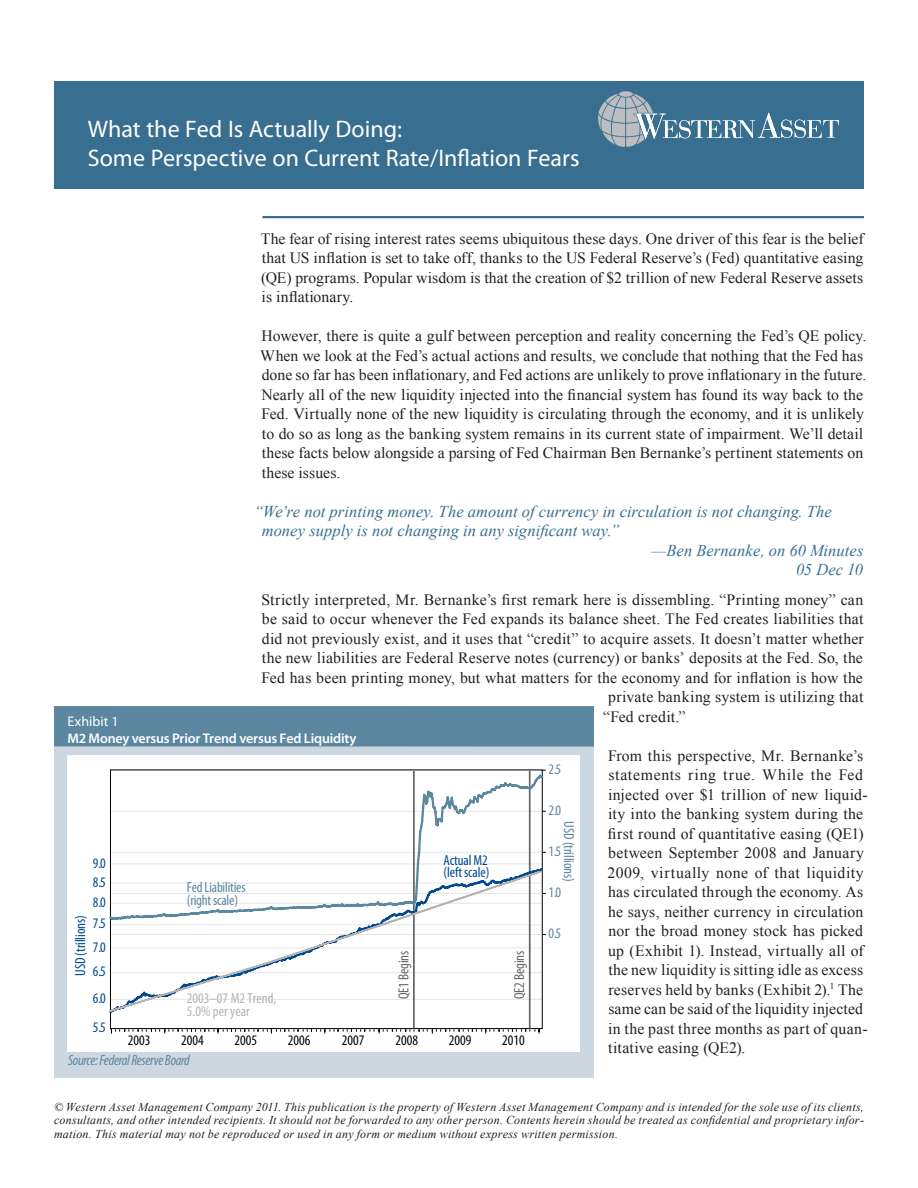
<style>
.page{position:relative;width:918px;height:1188px;background:#fff}
.page>*{position:absolute;margin:0;border:0;box-sizing:border-box;transform-origin:0 0}
.white_paper_title{font:24px/28.8px "Myriad Pro";color:#fff}
.quotes{font:italic 16.5px/19.5px "Times New Roman";letter-spacing:.005em;color:#386e8f}
.quotes_author{font:italic 16.5px "Times New Roman";letter-spacing:.005em;color:#386e8f}
.Body_Text{font:15.75px/19.5px "Times New Roman";letter-spacing:.01em;color:#231f20}
.t1{font:italic condensed 14.85px "Myriad Pro";letter-spacing:-.02em;color:#5c87a1}
.t2{font:condensed 14.7px/12.8px "Myriad Pro";letter-spacing:-.005em;color:#014990}
.t3{font:condensed 14.7px/12.8px "Myriad Pro";letter-spacing:-.015em;color:#5c87a1}
.t4{font:condensed 14.7px "Myriad Pro";color:#000}
.t5{font:condensed 14.7px/12.8px "Myriad Pro";letter-spacing:.005em;color:#b3b3b3}
.t6{font:condensed 14.7px "Myriad Pro";letter-spacing:-.005em;color:#666}
.t7{font:600 13.95px "Myriad Pro";letter-spacing:-.015em;color:#fff}
.t8{font:13.95px "Myriad Pro";letter-spacing:.01em;color:#fff}
.Disclosure_Text{font:italic 12px/13.5px "Times New Roman";letter-spacing:.02em;color:#231f20;text-align:justify}
</style>
<div class="page">
<div style="left:54px;top:81px;width:810px;height:108px;background:#386e8f"></div>
<div style="left:619px;top:91px;width:14px;height:6px;background:#bcbdc0;border-radius:50%"></div>
<svg style="left:598px;top:94px;width:241px;height:53px"></svg>
<hr style="left:262px;top:216px;width:602px;height:2px;background:#386e8f">
<div style="left:54px;top:706px;width:540px;height:371px;background:#cdd7e0"></div>
<div style="left:54px;top:706px;width:540px;height:41px;background:#5c87a1"></div>
<div style="left:68px;top:755px;width:512px;height:297px;background:#fff"></div>
<hr style="left:413px;top:771px;width:2px;height:257px;background:#666">
<hr style="left:529px;top:771px;width:2px;height:257px;background:#666">
<svg style="left:111px;top:1029px;width:429px;height:5px"></svg>
<svg style="left:109px;top:922px;width:433px;height:91px"></svg>
<svg style="left:109px;top:772px;width:436px;height:150px"></svg>
<p class="white_paper_title" style="left:88px;top:114px;width:493px">What the Fed Is Actually Doing:<br>Some Perspective on Current Rate/Inflation Fears</p>
<p class="Body_Text" style="left:261px;top:229px;width:604px;text-align:justify">The fear of rising interest rates seems ubiquitous these days. One driver of this fear is the belief that US inflation is set to take off, thanks to the US Federal Reserve’s (Fed) quantitative easing (QE) programs. Popular wisdom is that the creation of $2 trillion of new Federal Reserve assets is inflationary.</p>
<p class="Body_Text" style="left:260px;top:326px;width:608px">However, there is quite a gulf between perception and reality concerning the Fed’s QE policy.<br>When we look at the Fed’s actual actions and results, we conclude that nothing that the Fed has done so far has been inflationary, and Fed actions are unlikely to prove inflationary in the future.<br>Nearly all of the new liquidity injected into the financial system has found its way back to the Fed. Virtually none of the new liquidity is circulating through the economy, and it is unlikely to do so as long as the banking system remains in its current state of impairment. We’ll detail these facts below alongside a parsing of Fed Chairman Ben Bernanke’s pertinent statements on these issues.</p>
<p class="quotes" style="left:262px;top:501px;width:572px;text-indent:-8px">“We’re not printing money. The amount of currency in circulation is not changing. The money supply is not changing in any significant way.”</p>
<p class="quotes_author" style="left:651px;top:539px;width:214px">—Ben Bernanke, on 60 Minutes</p>
<p class="quotes_author" style="left:796px;top:558px;width:68px">05 Dec 10</p>
<p class="Body_Text" style="left:262px;top:589px;width:603px">Strictly interpreted, Mr. Bernanke’s first remark here is dissembling. “Printing money” can</p>
<p class="Body_Text" style="left:262px;top:609px;width:603px">be said to occur whenever the Fed expands its balance sheet. The Fed creates liabilities that</p>
<p class="Body_Text" style="left:262px;top:628px;width:604px">did not previously exist, and it uses that “credit” to acquire assets. It doesn’t matter whether</p>
<p class="Body_Text" style="left:262px;top:648px;width:603px">the new liabilities are Federal Reserve notes (currency) or banks’ deposits at the Fed. So, the</p>
<p class="Body_Text" style="left:262px;top:667px;width:603px">Fed has been printing money, but what matters for the economy and for inflation is how the</p>
<p class="Body_Text" style="left:608px;top:687px;width:257px">private banking system is utilizing that</p>
<p class="Body_Text" style="left:603px;top:706px;width:84px">“Fed credit.”</p>
<p class="Body_Text" style="left:607px;top:745px;width:262px">From this perspective, Mr. Bernanke’s statements ring true. While the Fed injected over $1 trillion of new liquid&shy;ity into the banking system during the first round of quantitative easing (QE1) between September 2008 and January 2009, virtually none of that liquidity has circulated through the economy. As he says, neither currency in circulation nor the broad money stock has picked up (Exhibit 1). Instead, virtually all of the new liquidity is sitting idle as excess reserves held by banks (Exhibit 2).<sup>1</sup> The same can be said of the liquidity injected in the past three months as part of quan&shy;titative easing (QE2).</p>
<p class="t8" style="left:68px;top:713px;width:53px">Exhibit 1</p>
<p class="t7" style="left:68px;top:729px;width:291px">M2 Money versus Prior Trend versus Fed Liquidity</p>
<p class="t3" style="left:548px;top:762px;width:14px">2.5</p>
<p class="t3" style="left:548px;top:804px;width:14px">2.0</p>
<p class="t3" style="left:576px;top:821px;width:62px;rotate:90deg">USD (trillions)</p>
<p class="t3" style="left:548px;top:845px;width:14px">1.5</p>
<p class="t2" style="left:444px;top:853px;width:47px">Actual M2 (left scale)</p>
<p class="t2" style="left:93px;top:856px;width:14px">9.0</p>
<p class="t2" style="left:93px;top:875px;width:14px">8.5</p>
<p class="t3" style="left:187px;top:880px;width:60px">Fed Liabilities (right scale)</p>
<p class="t3" style="left:548px;top:886px;width:14px">1.0</p>
<p class="t2" style="left:93px;top:895px;width:14px">8.0</p>
<p class="t2" style="left:74px;top:976px;width:62px;rotate:-90deg">USD (trillions)</p>
<p class="t2" style="left:93px;top:917px;width:14px">7.5</p>
<p class="t3" style="left:548px;top:927px;width:14px">0.5</p>
<p class="t2" style="left:93px;top:940px;width:14px">7.0</p>
<p class="t6" style="left:395px;top:999px;width:50px;rotate:-90deg">QE1 Begins</p>
<p class="t6" style="left:510px;top:999px;width:50px;rotate:-90deg">QE2 Begins</p>
<p class="t2" style="left:93px;top:965px;width:14px">6.5</p>
<p class="t5" style="left:187px;top:992px;width:91px">2003–07 M2 Trend,<br>5.0% per year</p>
<p class="t2" style="left:93px;top:992px;width:14px">6.0</p>
<p class="t2" style="left:93px;top:1021px;width:14px">5.5</p>
<p class="t4" style="left:128px;top:1031px;width:24px">2003</p>
<p class="t4" style="left:181px;top:1031px;width:24px">2004</p>
<p class="t4" style="left:235px;top:1031px;width:24px">2005</p>
<p class="t4" style="left:288px;top:1031px;width:24px">2006</p>
<p class="t4" style="left:342px;top:1031px;width:24px">2007</p>
<p class="t4" style="left:396px;top:1031px;width:24px">2008</p>
<p class="t4" style="left:449px;top:1031px;width:24px">2009</p>
<p class="t4" style="left:502px;top:1031px;width:24px">2010</p>
<p class="t1" style="left:68px;top:1051px;width:123px">Source: Federal Reserve Board</p>
<p class="Disclosure_Text" style="left:54px;top:1100px;width:811px">© Western Asset Management Company 2011. This publication is the property of Western Asset Management Company and is intended for the sole use of its clients, consultants, and other intended recipients. It should not be forwarded to any other person. Contents herein should be treated as confidential and proprietary infor&shy;mation. This material may not be reproduced or used in any form or medium without express written permission.</p>
</div>
